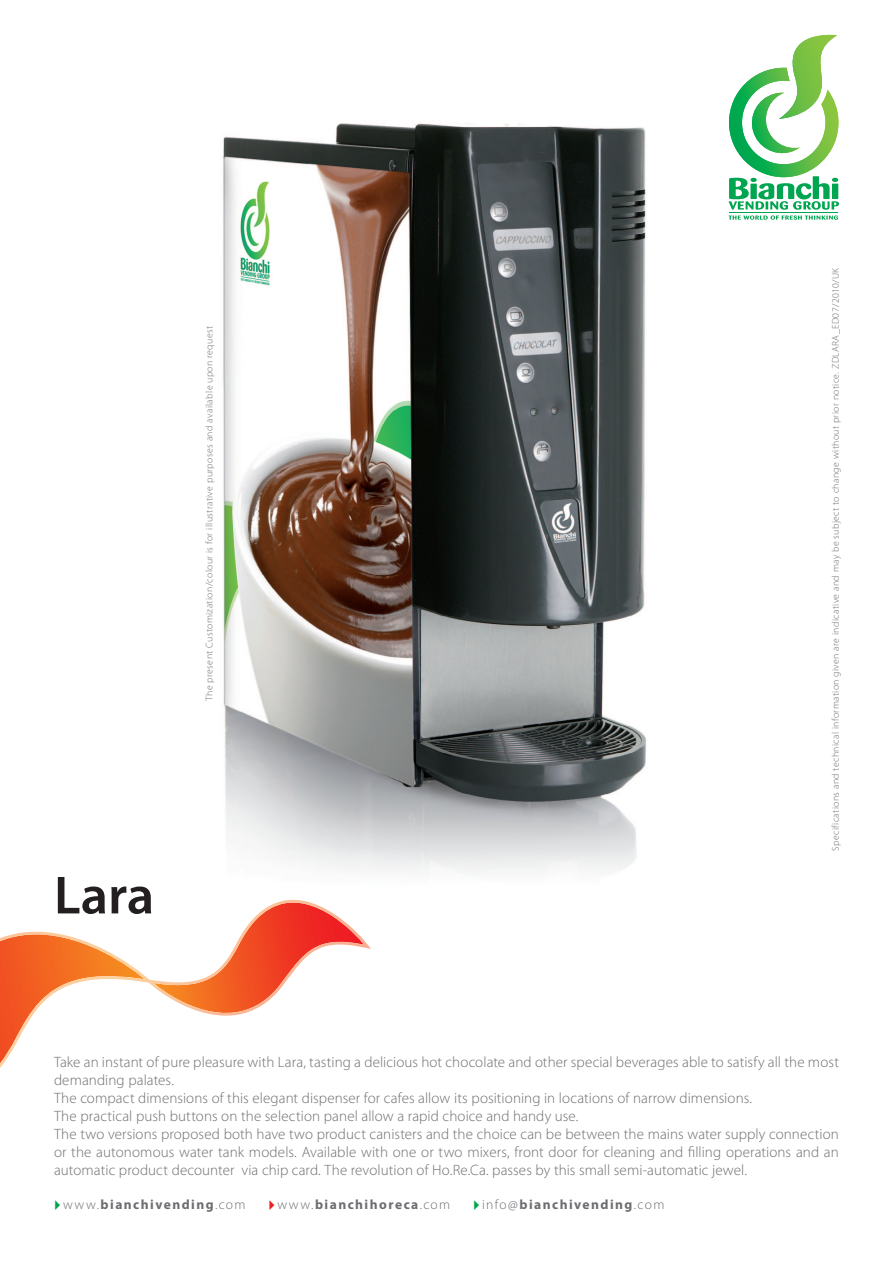
<style>
.page{position:relative;width:893px;height:1263px;background:#fff}
.page>*{position:absolute;margin:0;border:0;box-sizing:border-box;transform-origin:0 0}
.t1{font:600 54px "Myriad Pro";color:#231f20}
.t2{font:300 15px/18px "Myriad Pro";letter-spacing:.005em;color:#6c6d70}
.t3{font:700 13.5px "Myriad Pro";letter-spacing:.11em;color:#6c6d70}
.t4{font:300 9.75px "Myriad Pro";letter-spacing:.04em;color:#6c6d70}
.s1{font-weight:300}
</style>
<div class="page">
<img style="left:223px;top:123px;width:424px;height:751px">
<svg style="left:0;top:899px;width:371px;height:169px"></svg>
<img style="left:0;top:934px;width:145px;height:129px">
<img style="left:154px;top:902px;width:210px;height:89px">
<svg style="left:728px;top:35px;width:111px;height:185px"></svg>
<hr style="left:729px;top:212px;width:109px;height:1px;background:#00a54f">
<p class="t4" style="left:203px;top:701px;width:376px;rotate:-90deg">The present Customization/colour is for illustrative purposes and available upon request</p>
<h1 class="t1" style="left:54px;top:861px;width:102px">Lara</h1>
<p class="t4" style="left:830px;top:851px;width:585px;rotate:-90deg">Specifications and technical information given are indicative and may be subject to change without prior notice. ZDLARA_ED07/2010/UK</p>
<p class="t2" style="left:54px;top:1053px;width:786px">Take an instant of pure pleasure with Lara, tasting a delicious hot chocolate and other special beverages able to satisfy all the most demanding palates.<br>The compact dimensions of this elegant dispenser for cafes allow its positioning in locations of narrow dimensions.<br>The practical push buttons on the selection panel allow a rapid choice and handy use.<br>The two versions proposed both have two product canisters and the choice can be between the mains water supply connection or the autonomous water tank models. Available with one or two mixers, front door for cleaning and filling operations and an automatic product decounter via chip card. The revolution of Ho.Re.Ca. passes by this small semi-automatic jewel.</p>
<p class="t3" style="left:63px;top:1195px;width:184px"><span class="s1">www.</span>bianchivending<span class="s1">.com</span></p>
<p class="t3" style="left:277px;top:1195px;width:174px"><span class="s1">www.</span>bianchihoreca<span class="s1">.com</span></p>
<p class="t3" style="left:482px;top:1195px;width:184px"><span class="s1">info@</span>bianchivending<span class="s1">.com</span></p>
</div>
